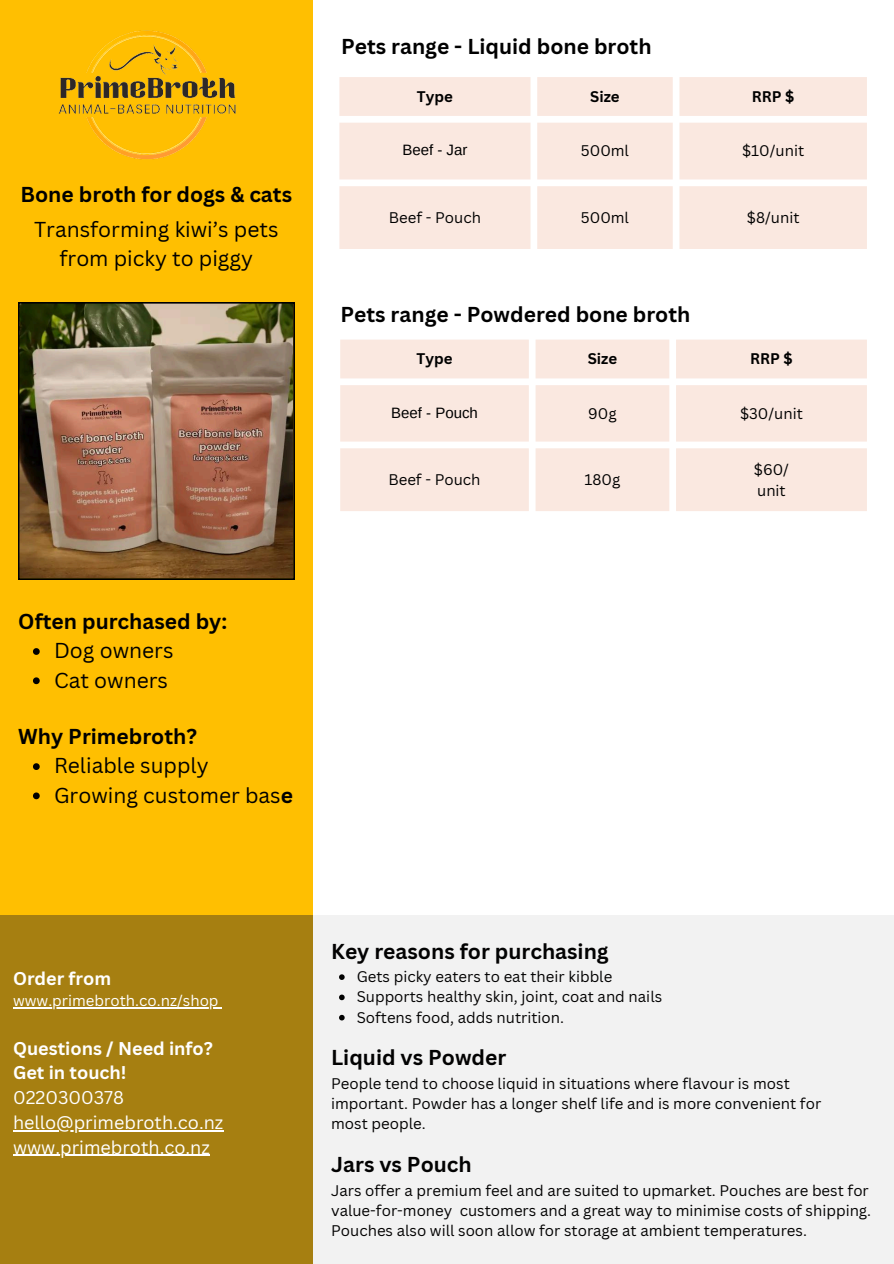
<style>
.page{position:relative;width:894px;height:1264px;background:#fff}
.page>*{position:absolute;margin:0;border:0;box-sizing:border-box;transform-origin:0 0}
.t1{font:700 21px "Canva Sans";color:#000}
.t2{font:21px/29.2px "Canva Sans";color:#000;text-align:center}
.t3{font:18px/24.8px "Canva Sans";color:#fff}
.t4{font:700 18px/24.8px "Canva Sans";color:#fff}
.t5{font:15px/20.2px "Canva Sans";color:#000}
.t6{font:15px "Canva Sans";color:#fff}
.t7{font:700 15px "Canva Sans";color:#000}
.t8{font:15px "Arimo";color:#000}
.s1{font-weight:700}
</style>
<div class="page">
<div style="left:0;top:0;width:312px;height:1263px;background:#ffbf01"></div>
<img style="left:58px;top:30px;width:178px;height:130px">
<img style="left:18px;top:302px;width:276px;height:277px">
<svg style="left:33px;top:648px;width:7px;height:7px"></svg>
<svg style="left:33px;top:677px;width:7px;height:7px"></svg>
<svg style="left:339px;top:77px;width:527px;height:172px;background:#faeae3"></svg>
<svg style="left:340px;top:339px;width:526px;height:172px;background:#faeae3"></svg>
<svg style="left:33px;top:763px;width:7px;height:7px"></svg>
<svg style="left:33px;top:792px;width:7px;height:7px"></svg>
<div style="left:0;top:915px;width:893px;height:348px;background:#f2f2f2"></div>
<div style="left:0;top:915px;width:312px;height:348px;background:#a67f11"></div>
<hr style="left:13px;top:1007px;width:164px;height:1px;background:#fff">
<hr style="left:177px;top:1007px;width:41px;height:1px;background:#fff">
<hr style="left:13px;top:1129px;width:210px;height:2px;background:#fff">
<hr style="left:13px;top:1154px;width:197px;height:1px;background:#fff">
<h1 class="t1" style="left:20px;top:180px;width:273px">Bone broth for dogs &amp; cats</h1>
<h3 class="t2" style="left:34px;top:214px;width:246px">Transforming kiwi’s pets from picky to piggy</h3>
<h1 class="t1" style="left:18px;top:606px;width:210px">Often purchased by:</h1>
<p class="t2" style="left:54px;top:635px;width:121px">Dog owners</p>
<p class="t2" style="left:54px;top:664px;width:115px">Cat owners</p>
<p class="t1" style="left:18px;top:721px;width:180px">Why Primebroth?</p>
<p class="t2" style="left:54px;top:750px;width:156px">Reliable supply</p>
<p class="t2" style="left:54px;top:779px;width:240px">Growing customer bas<span class="s1">e</span></p>
<h2 class="t1" style="left:341px;top:31px;width:312px">Pets range - Liquid bone broth</h2>
<p class="t7" style="left:417px;top:86px;width:37px">Type</p>
<p class="t7" style="left:590px;top:86px;width:31px">Size</p>
<p class="t7" style="left:751px;top:86px;width:44px">RRP $</p>
<p class="t8" style="left:402px;top:142px;width:66px">Beef - Jar</p>
<p class="t5" style="left:580px;top:140px;width:50px">500ml</p>
<p class="t5" style="left:742px;top:140px;width:64px">$10/unit</p>
<p class="t5" style="left:389px;top:207px;width:94px">Beef - Pouch</p>
<p class="t5" style="left:580px;top:207px;width:50px">500ml</p>
<p class="t5" style="left:746px;top:207px;width:54px">$8/unit</p>
<p class="t1" style="left:340px;top:299px;width:351px">Pets range - Powdered bone broth</p>
<h1 class="t7" style="left:416px;top:348px;width:37px">Type</h1>
<p class="t7" style="left:587px;top:348px;width:31px">Size</p>
<p class="t7" style="left:750px;top:348px;width:44px">RRP $</p>
<p class="t8" style="left:391px;top:404px;width:88px">Beef - Pouch</p>
<p class="t5" style="left:588px;top:403px;width:30px">90g</p>
<p class="t5" style="left:739px;top:403px;width:64px">$30/unit</p>
<p class="t5" style="left:388px;top:469px;width:94px">Beef - Pouch</p>
<p class="t5" style="left:584px;top:469px;width:37px">180g</p>
<p class="t5" style="left:753px;top:459px;width:37px">$60/</p>
<p class="t5" style="left:757px;top:479px;width:30px">unit</p>
<p class="t4" style="left:13px;top:965px;width:100px">Order from</p>
<p class="t6" style="left:13px;top:990px;width:207px">www.primebroth.co.nz/shop</p>
<p class="t4" style="left:13px;top:1035px;width:201px">Questions / Need info?<br>Get in touch!</p>
<p class="t3" style="left:13px;top:1084px;width:212px">0220300378 hello@primebroth.co.nz www.primebroth.co.nz</p>
<h1 class="t1" style="left:331px;top:936px;width:279px">Key reasons for purchasing</h1>
<p class="t5" style="left:356px;top:966px;width:257px">Gets picky eaters to eat their kibble</p>
<p class="t5" style="left:356px;top:986px;width:307px">Supports healthy skin, joint, coat and nails</p>
<h1 class="t5" style="left:356px;top:1006px;width:209px">Softens food, adds nutrition.</h1>
<p class="t1" style="left:331px;top:1042px;width:177px">Liquid vs Powder</p>
<p class="t5" style="left:331px;top:1072px;width:491px">People tend to choose liquid in situations where flavour is most important. Powder has a longer shelf life and is more convenient for most people.</p>
<p class="t1" style="left:331px;top:1149px;width:142px">Jars vs Pouch</p>
<p class="t5" style="left:331px;top:1179px;width:541px">Jars offer a premium feel and are suited to upmarket. Pouches are best for value-for-money customers and a great way to minimise costs of shipping.<br>Pouches also will soon allow for storage at ambient temperatures.</p>
</div>
